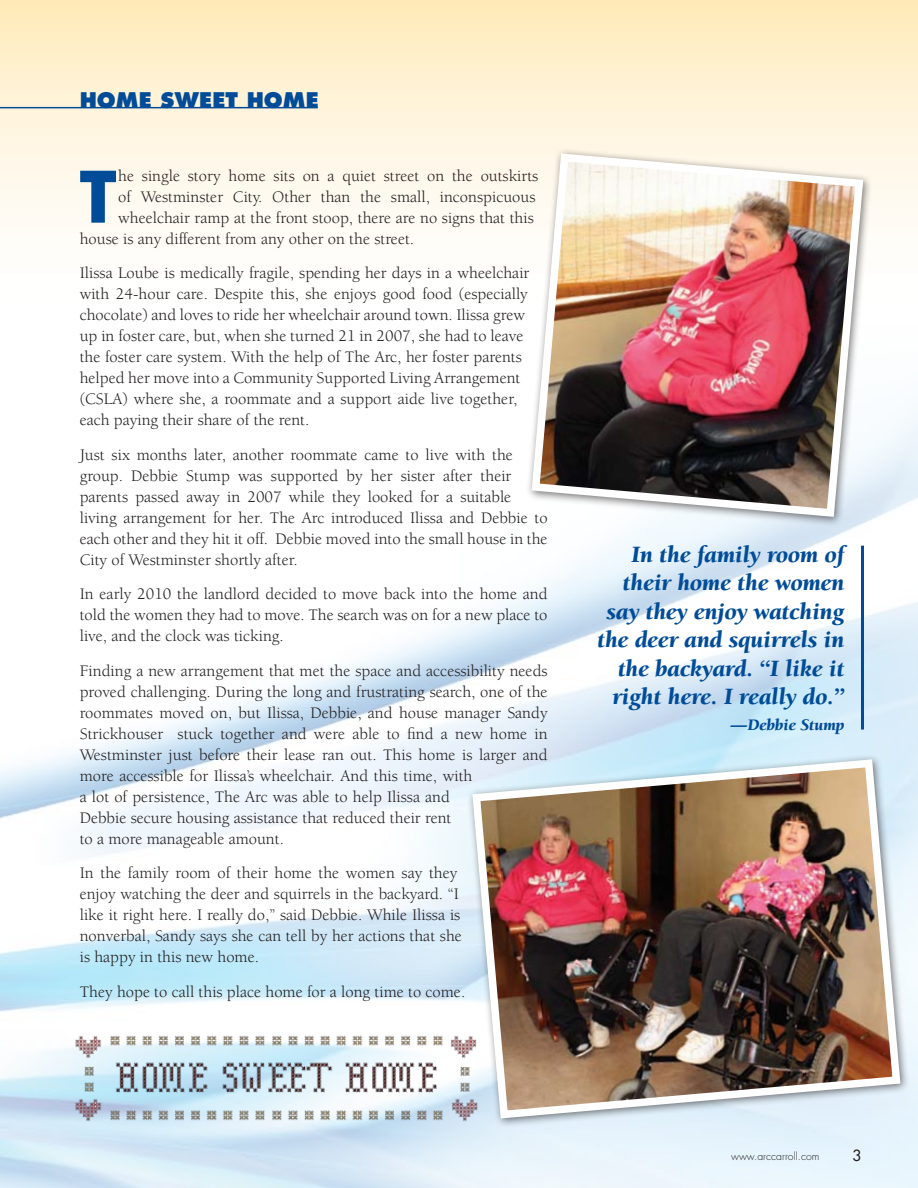
<style>
.page{position:relative;width:918px;height:1188px;background:#fff}
.page>*{position:absolute;margin:0;border:0;box-sizing:border-box;transform-origin:0 0}
.t1{font:700 68.85px "Futura";color:#004c98}
.t2{font:italic 900 24px/28.5px "Berkeley";color:#004c98;text-align:right}
.t3{font:800 21px "Futura";color:#004c98}
.t4{font:16.5px/21px "Berkeley";color:#231f20}
.t5{font:italic 900 16.5px "Berkeley";color:#004c98}
.t6{font:15px "Futura";color:#231f20}
.t7{font:300 10.5px "Futura";color:#231f20}
</style>
<div class="page">
<div style="left:0;top:0;width:918px;height:324px;background:linear-gradient(to bottom,#feebbf,#fff)"></div>
<div style="left:525px;top:147px;width:348px;height:379px;background:#231f20;opacity:.6"></div>
<img style="left:528px;top:149px;width:339px;height:372px">
<div style="left:466px;top:753px;width:443px;height:375px;background:#231f20;opacity:.6"></div>
<img style="left:468px;top:755px;width:436px;height:368px">
<hr style="left:861px;top:546px;width:3px;height:184px;background:#004c98">
<img style="left:70px;top:1029px;width:417px;height:101px">
<hr style="left:0;top:107px;width:318px;height:1px;background:#004c98">
<p class="t3" style="left:80px;top:87px;width:241px">HOME SWEET HOME</p>
<h1 class="t1" style="left:80px;top:149px;width:37px">T</h1>
<p class="t4" style="left:118px;top:165px;width:422px">he single story home sits on a quiet street on the outskirts</p>
<p class="t4" style="left:118px;top:186px;width:419px">of Westminster City. Other than the small, inconspicuous</p>
<p class="t4" style="left:118px;top:207px;width:417px">wheelchair ramp at the front stoop, there are no signs that this</p>
<p class="t4" style="left:80px;top:228px;width:336px">house is any different from any other on the street.</p>
<p class="t4" style="left:80px;top:263px;width:451px">Ilissa Loube is medically fragile, spending her days in a wheelchair with 24-hour care. Despite this, she enjoys good food (especially chocolate) and loves to ride her wheelchair around town. Ilissa grew up in foster care, but, when she turned 21 in 2007, she had to leave the foster care system. With the help of The Arc, her foster parents helped her move into a Community Supported Living Arrangement (CSLA) where she, a roommate and a support aide live together, each paying their share of the rent.</p>
<p class="t4" style="left:80px;top:444px;width:469px">Just six months later, another roommate came to live with the group. Debbie Stump was supported by her sister after their parents passed away in 2007 while they looked for a suitable living arrangement for her. The Arc introduced Ilissa and Debbie to each other and they hit it off. Debbie moved into the small house in the City of Westminster shortly after.</p>
<p class="t4" style="left:80px;top:584px;width:469px;text-align:justify">In early 2010 the landlord decided to move back into the home and told the women they had to move. The search was on for a new place to live, and the clock was ticking.</p>
<p class="t4" style="left:80px;top:660px;width:469px">Finding a new arrangement that met the space and accessibility needs proved challenging. During the long and frustrating search, one of the roommates moved on, but Ilissa, Debbie, and house manager Sandy Strickhouser stuck together and were able to find a new home in Westminster just before their lease ran out. This home is larger and more accessible for Ilissa’s wheelchair. And this time, with<br>a lot of persistence, The Arc was able to help Ilissa and<br>Debbie secure housing assistance that reduced their rent<br>to a more manageable amount.</p>
<p class="t4" style="left:80px;top:863px;width:384px">In the family room of their home the women say they enjoy watching the deer and squirrels in the backyard. “I like it right here. I really do,” said Debbie. While Ilissa is nonverbal, Sandy says she can tell by her actions that she is happy in this new home.</p>
<p class="t4" style="left:80px;top:981px;width:387px">They hope to call this place home for a long time to come.</p>
<h2 class="t2" style="left:598px;top:541px;width:248px">In the family room of their home the women say they enjoy watching the deer and squirrels in the backyard. “I like it right here. I really do.”</h2>
<p class="t5" style="left:731px;top:716px;width:115px">—Debbie Stump</p>
<p class="t7" style="left:731px;top:1150px;width:90px">www.arccarroll.com</p>
<p class="t6" style="left:853px;top:1146px;width:10px">3</p>
</div>
